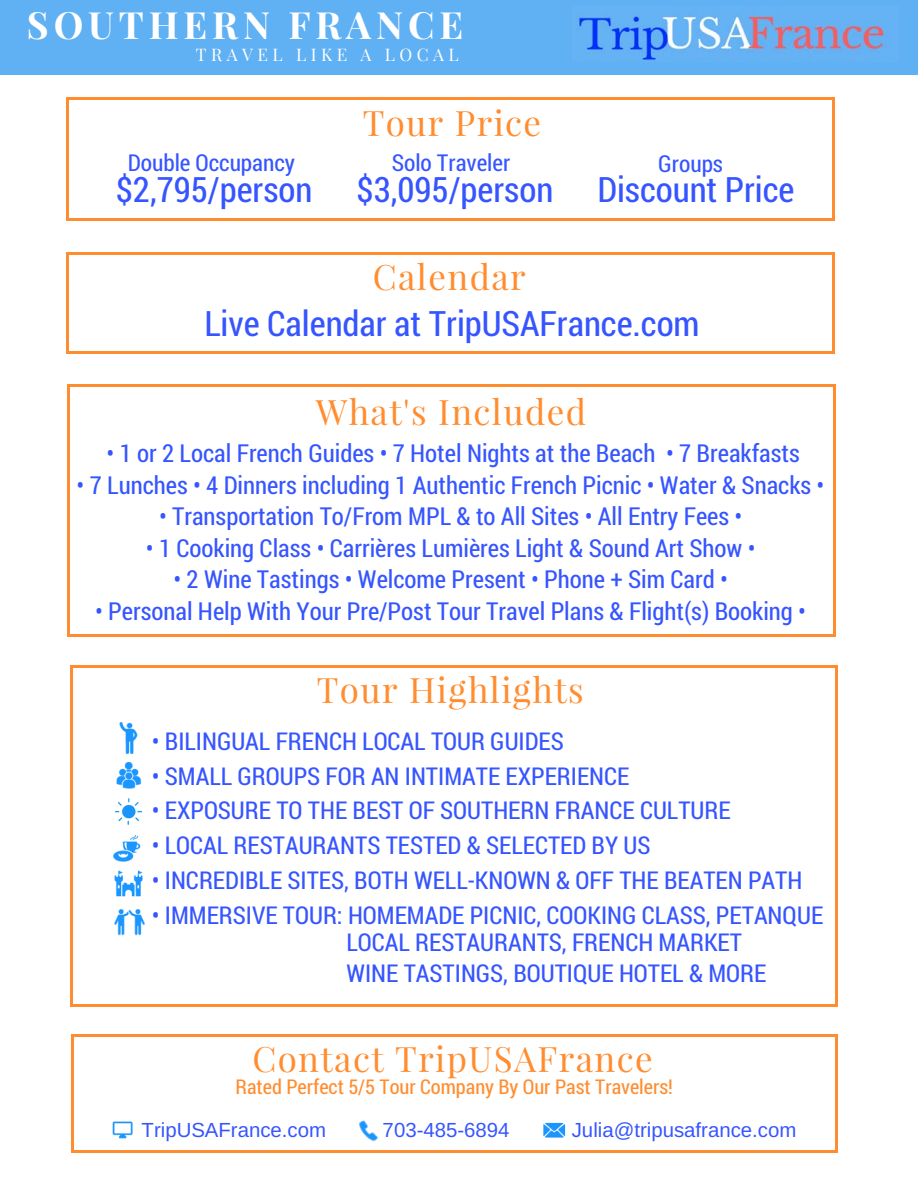
<style>
.page{position:relative;width:918px;height:1188px;background:#fff}
.page>*{position:absolute;margin:0;border:0;box-sizing:border-box;transform-origin:0 0}
.t1{font:700 37.5px "Playfair Display";letter-spacing:.13em;color:#fff}
.t2{font:34.95px "Roboto Condensed";color:#3655ff}
.t3{font:34.95px "Playfair Display";letter-spacing:.04em;color:#ff8d30}
.t4{font:24.75px "Roboto Condensed";color:#3655ff}
.t5{font:24.6px/30.3px "Roboto Condensed";color:#3655ff}
.t6{font:23.25px "Roboto Condensed";color:#3655ff}
.t7{font:20.4px "Arimo";color:#3655ff}
.t8{font:20.4px "Roboto Condensed";color:#ff8d30}
.t9{font:17.25px "Playfair Display";letter-spacing:.26em;color:#fff}
</style>
<div class="page">
<hr style="left:71px;top:1036px;width:3px;height:115px;background:#ff8d30">
<hr style="left:835px;top:1036px;width:3px;height:115px;background:#ff8d30">
<hr style="left:73px;top:1151px;width:763px;height:2px;background:#ff8d30">
<hr style="left:73px;top:1034px;width:763px;height:3px;background:#ff8d30">
<img style="left:359px;top:1120px;width:19px;height:22px">
<img style="left:543px;top:1122px;width:23px;height:16px">
<img style="left:112px;top:1121px;width:21px;height:18px">
<hr style="left:70px;top:667px;width:2px;height:337px;background:#ff8d30">
<hr style="left:835px;top:667px;width:3px;height:337px;background:#ff8d30">
<hr style="left:72px;top:1004px;width:764px;height:3px;background:#ff8d30">
<hr style="left:72px;top:665px;width:764px;height:3px;background:#ff8d30">
<hr style="left:67px;top:99px;width:2px;height:119px;background:#ff8d30">
<hr style="left:832px;top:99px;width:3px;height:119px;background:#ff8d30">
<hr style="left:69px;top:218px;width:763px;height:2px;background:#ff8d30">
<hr style="left:69px;top:97px;width:763px;height:2px;background:#ff8d30">
<hr style="left:67px;top:255px;width:2px;height:97px;background:#ff8d30">
<hr style="left:832px;top:255px;width:3px;height:97px;background:#ff8d30">
<hr style="left:69px;top:352px;width:763px;height:2px;background:#ff8d30">
<hr style="left:69px;top:252px;width:763px;height:3px;background:#ff8d30">
<hr style="left:68px;top:386px;width:2px;height:248px;background:#ff8d30">
<hr style="left:833px;top:386px;width:3px;height:248px;background:#ff8d30">
<hr style="left:70px;top:634px;width:763px;height:3px;background:#ff8d30">
<hr style="left:70px;top:384px;width:763px;height:2px;background:#ff8d30">
<div style="left:0;top:0;width:918px;height:74px;background:#60b0f4"></div>
<img style="left:576px;top:7px;width:317px;height:53px">
<img style="left:119px;top:722px;width:18px;height:33px">
<img style="left:117px;top:763px;width:25px;height:26px">
<img style="left:113px;top:834px;width:28px;height:28px">
<img style="left:114px;top:909px;width:31px;height:27px">
<img style="left:115px;top:871px;width:28px;height:26px">
<img style="left:115px;top:798px;width:28px;height:27px">
<h1 class="t1" style="left:27px;top:-1px;width:438px">SOUTHERN FRANCE</h1>
<p class="t9" style="left:196px;top:42px;width:264px">TRAVEL LIKE A LOCAL</p>
<p class="t6" style="left:128px;top:146px;width:169px">Double Occupancy</p>
<h2 class="t2" style="left:116px;top:166px;width:198px">$2,795/person</h2>
<h2 class="t3" style="left:363px;top:98px;width:180px">Tour Price</h2>
<p class="t6" style="left:392px;top:146px;width:120px">Solo Traveler</p>
<h2 class="t2" style="left:357px;top:166px;width:198px">$3,095/person</h2>
<h2 class="t3" style="left:373px;top:252px;width:154px">Calendar</h2>
<p class="t6" style="left:658px;top:148px;width:66px">Groups</p>
<h2 class="t2" style="left:597px;top:166px;width:199px">Discount Price</h2>
<h2 class="t2" style="left:204px;top:299px;width:497px">Live Calendar at TripUSAFrance.com</h2>
<h2 class="t3" style="left:316px;top:387px;width:272px">What's Included</h2>
<p class="t4" style="left:107px;top:437px;width:695px">• 1 or 2 Local French Guides • 7 Hotel Nights at the Beach • 7 Breakfasts</p>
<p class="t4" style="left:77px;top:468px;width:749px">• 7 Lunches • 4 Dinners including 1 Authentic French Picnic • Water &amp; Snacks •</p>
<p class="t4" style="left:159px;top:500px;width:585px">• Transportation To/From MPL &amp; to All Sites • All Entry Fees •</p>
<p class="t4" style="left:146px;top:531px;width:611px">• 1 Cooking Class • Carrières Lumières Light &amp; Sound Art Show •</p>
<p class="t4" style="left:173px;top:563px;width:556px">• 2 Wine Tastings • Welcome Present • Phone + Sim Card •</p>
<p class="t4" style="left:95px;top:594px;width:712px">• Personal Help With Your Pre/Post Tour Travel Plans &amp; Flight(s) Booking •</p>
<h2 class="t3" style="left:317px;top:665px;width:268px">Tour Highlights</h2>
<p class="t5" style="left:152px;top:725px;width:413px">• BILINGUAL FRENCH LOCAL TOUR GUIDES</p>
<p class="t5" style="left:152px;top:760px;width:479px">• SMALL GROUPS FOR AN INTIMATE EXPERIENCE</p>
<p class="t5" style="left:152px;top:795px;width:580px">• EXPOSURE TO THE BEST OF SOUTHERN FRANCE CULTURE</p>
<p class="t5" style="left:152px;top:830px;width:500px">• LOCAL RESTAURANTS TESTED &amp; SELECTED BY US</p>
<p class="t5" style="left:152px;top:864px;width:652px">• INCREDIBLE SITES, BOTH WELL-KNOWN &amp; OFF THE BEATEN PATH</p>
<p class="t5" style="left:152px;top:899px;width:673px">• IMMERSIVE TOUR: HOMEMADE PICNIC, COOKING CLASS, PETANQUE</p>
<p class="t5" style="left:346px;top:927px;width:421px">LOCAL RESTAURANTS, FRENCH MARKET<br>WINE TASTINGS, BOUTIQUE HOTEL &amp; MORE</p>
<h2 class="t3" style="left:252px;top:1034px;width:402px">Contact TripUSAFrance</h2>
<p class="t8" style="left:236px;top:1072px;width:439px">Rated Perfect 5/5 Tour Company By Our Past Travelers!</p>
<p class="t7" style="left:142px;top:1119px;width:186px">TripUSAFrance.com</p>
<p class="t7" style="left:383px;top:1119px;width:128px">703-485-6894</p>
<p class="t7" style="left:572px;top:1119px;width:226px">Julia@tripusafrance.com</p>
</div>
